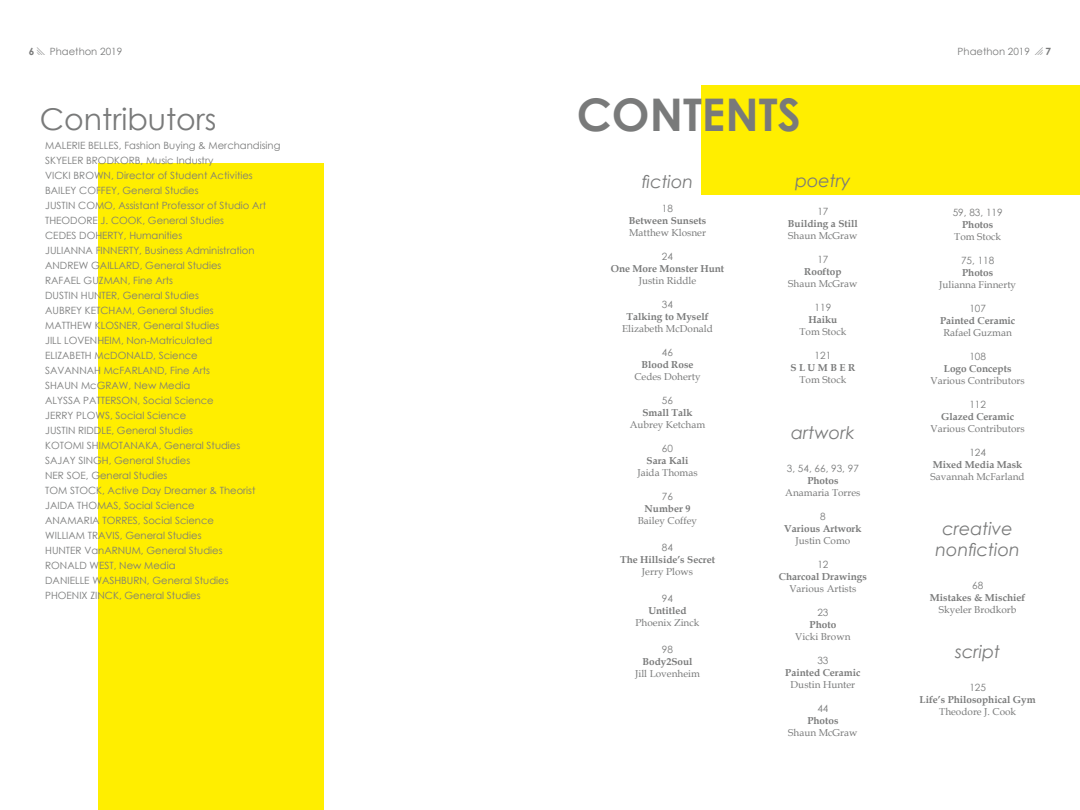
<style>
.page{position:relative;width:1080px;height:810px;background:#fff}
.page>*{position:absolute;margin:0;border:0;box-sizing:border-box;transform-origin:0 0}
.t1{font:700 45px "Century Gothic";color:#797a7a}
.t2{font:30px "Century Gothic";color:#797a7a}
.t3{font:italic 17.5px/21px "Century Gothic";color:#797a7a;text-align:center}
.t4{font:10px/15px "Century Gothic";color:#797a7a}
.t5{font:10px "Book Antiqua";color:#797a7a}
.t6{font:700 10px "Book Antiqua";color:#797a7a}
.t7{font:700 10px "Century Gothic";color:#797a7a}
.s1{font-weight:700}
</style>
<div class="page">
<div style="left:701px;top:86px;width:379px;height:109px;background:#fe0"></div>
<div style="left:99px;top:163px;width:225px;height:647px;background:#fe0"></div>
<p class="t7" style="left:29px;top:44px;width:7px">6</p>
<p class="t4" style="left:50px;top:44px;width:74px">Phaethon 2019</p>
<p class="t4" style="left:958px;top:44px;width:95px">Phaethon 2019 □ <span class="s1">7</span></p>
<h2 class="t2" style="left:40px;top:98px;width:178px">Contributors</h2>
<p class="t4" style="left:45px;top:137px;width:237px">MALERIE BELLES, Fashion Buying &amp; Merchandising SKYELER BRODKORB, Music Industry<br>VICKI BROWN, Director of Student Activities BAILEY COFFEY, General Studies<br>JUSTIN COMO, Assistant Professor of Studio Art THEODORE J. COOK, General Studies<br>CEDES DOHERTY, Humanities<br>JULIANNA FINNERTY, Business Administration ANDREW GAILLARD, General Studies<br>RAFAEL GUZMAN, Fine Arts<br>DUSTIN HUNTER, General Studies<br>AUBREY KETCHAM, General Studies<br>MATTHEW KLOSNER, General Studies<br>JILL LOVENHEIM, Non-Matriculated<br>ELIZABETH McDONALD, Science<br>SAVANNAH McFARLAND, Fine Arts<br>SHAUN McGRAW, New Media<br>ALYSSA PATTERSON, Social Science<br>JERRY PLOWS, Social Science<br>JUSTIN RIDDLE, General Studies<br>KOTOMI SHIMOTANAKA, General Studies<br>SAJAY SINGH, General Studies<br>NER SOE, General Studies<br>TOM STOCK, Active Day Dreamer &amp; Theorist JAIDA THOMAS, Social Science<br>ANAMARIA TORRES, Social Science<br>WILLIAM TRAVIS, General Studies<br>HUNTER VanARNUM, General Studies<br>RONALD WEST, New Media<br>DANIELLE WASHBURN, General Studies<br>PHOENIX ZINCK, General Studies</p>
<h1 class="t1" style="left:577px;top:80px;width:226px">CONTENTS</h1>
<h3 class="t3" style="left:642px;top:171px;width:53px">fiction</h3>
<p class="t4" style="left:662px;top:201px;width:13px">18</p>
<p class="t6" style="left:629px;top:214px;width:79px">Between Sunsets</p>
<p class="t5" style="left:629px;top:226px;width:78px">Matthew Klosner</p>
<p class="t4" style="left:662px;top:249px;width:13px">24</p>
<p class="t6" style="left:611px;top:262px;width:115px">One More Monster Hunt</p>
<p class="t5" style="left:639px;top:274px;width:59px">Justin Riddle</p>
<p class="t4" style="left:662px;top:297px;width:13px">34</p>
<p class="t6" style="left:626px;top:310px;width:84px">Talking to Myself</p>
<p class="t5" style="left:622px;top:322px;width:92px">Elizabeth McDonald</p>
<p class="t4" style="left:662px;top:345px;width:13px">46</p>
<p class="t6" style="left:642px;top:358px;width:53px">Blood Rose</p>
<p class="t5" style="left:634px;top:370px;width:68px">Cedes Doherty</p>
<p class="t4" style="left:662px;top:393px;width:13px">56</p>
<p class="t6" style="left:642px;top:406px;width:52px">Small Talk</p>
<p class="t5" style="left:630px;top:418px;width:77px">Aubrey Ketcham</p>
<p class="t4" style="left:662px;top:441px;width:13px">60</p>
<p class="t6" style="left:647px;top:454px;width:43px">Sara Kali</p>
<p class="t5" style="left:637px;top:466px;width:62px">Jaida Thomas</p>
<p class="t4" style="left:662px;top:489px;width:13px">76</p>
<p class="t6" style="left:645px;top:502px;width:47px">Number 9</p>
<p class="t5" style="left:638px;top:514px;width:61px">Bailey Coffey</p>
<p class="t4" style="left:662px;top:540px;width:13px">84</p>
<p class="t6" style="left:620px;top:553px;width:96px">The Hillside’s Secret</p>
<p class="t5" style="left:642px;top:565px;width:53px">Jerry Plows</p>
<p class="t4" style="left:662px;top:591px;width:13px">94</p>
<p class="t6" style="left:648px;top:604px;width:40px">Untitled</p>
<p class="t5" style="left:636px;top:616px;width:65px">Phoenix Zinck</p>
<p class="t4" style="left:662px;top:642px;width:13px">98</p>
<p class="t6" style="left:643px;top:655px;width:52px">Body2Soul</p>
<p class="t5" style="left:635px;top:667px;width:66px">Jill Lovenheim</p>
<h3 class="t3" style="left:795px;top:170px;width:57px">poetry</h3>
<p class="t4" style="left:817px;top:204px;width:13px">17</p>
<p class="t6" style="left:788px;top:217px;width:71px">Building a Still</p>
<p class="t5" style="left:788px;top:229px;width:71px">Shaun McGraw</p>
<p class="t4" style="left:817px;top:252px;width:13px">17</p>
<p class="t6" style="left:804px;top:265px;width:39px">Rooftop</p>
<p class="t5" style="left:788px;top:277px;width:71px">Shaun McGraw</p>
<p class="t4" style="left:815px;top:300px;width:18px">119</p>
<p class="t6" style="left:808px;top:313px;width:30px">Haiku</p>
<p class="t5" style="left:799px;top:325px;width:48px">Tom Stock</p>
<p class="t4" style="left:815px;top:348px;width:18px">121</p>
<p class="t6" style="left:790px;top:361px;width:66px">S L U M B E R</p>
<p class="t5" style="left:799px;top:373px;width:48px">Tom Stock</p>
<h3 class="t3" style="left:791px;top:422px;width:65px">artwork</h3>
<p class="t4" style="left:787px;top:461px;width:74px">3, 54, 66, 93, 97</p>
<p class="t6" style="left:807px;top:474px;width:33px">Photos</p>
<p class="t5" style="left:785px;top:486px;width:77px">Anamaria Torres</p>
<p class="t4" style="left:820px;top:509px;width:7px">8</p>
<p class="t6" style="left:784px;top:522px;width:79px">Various Artwork</p>
<p class="t5" style="left:795px;top:534px;width:56px">Justin Como</p>
<p class="t4" style="left:817px;top:557px;width:13px">12</p>
<p class="t6" style="left:779px;top:570px;width:90px">Charcoal Drawings</p>
<p class="t5" style="left:789px;top:582px;width:68px">Various Artists</p>
<p class="t4" style="left:817px;top:605px;width:13px">23</p>
<p class="t6" style="left:810px;top:618px;width:28px">Photo</p>
<p class="t5" style="left:795px;top:630px;width:57px">Vicki Brown</p>
<p class="t4" style="left:817px;top:653px;width:13px">33</p>
<p class="t6" style="left:785px;top:666px;width:77px">Painted Ceramic</p>
<p class="t5" style="left:791px;top:678px;width:66px">Dustin Hunter</p>
<p class="t4" style="left:817px;top:701px;width:13px">44</p>
<p class="t6" style="left:807px;top:714px;width:33px">Photos</p>
<p class="t5" style="left:788px;top:726px;width:71px">Shaun McGraw</p>
<p class="t4" style="left:953px;top:204px;width:51px">59, 83, 119</p>
<p class="t6" style="left:962px;top:217px;width:33px">Photos</p>
<p class="t5" style="left:954px;top:229px;width:48px">Tom Stock</p>
<p class="t4" style="left:961px;top:252px;width:35px">75, 118</p>
<p class="t6" style="left:962px;top:265px;width:33px">Photos</p>
<p class="t5" style="left:939px;top:277px;width:78px">Julianna Finnerty</p>
<p class="t4" style="left:969px;top:300px;width:18px">107</p>
<p class="t6" style="left:940px;top:313px;width:77px">Painted Ceramic</p>
<p class="t5" style="left:943px;top:325px;width:70px">Rafael Guzman</p>
<p class="t4" style="left:969px;top:348px;width:18px">108</p>
<p class="t6" style="left:944px;top:361px;width:69px">Logo Concepts</p>
<p class="t5" style="left:931px;top:373px;width:96px">Various Contributors</p>
<p class="t4" style="left:969px;top:396px;width:18px">112</p>
<p class="t6" style="left:941px;top:409px;width:75px">Glazed Ceramic</p>
<p class="t5" style="left:931px;top:421px;width:96px">Various Contributors</p>
<p class="t4" style="left:969px;top:444px;width:18px">124</p>
<p class="t6" style="left:933px;top:457px;width:91px">Mixed Media Mask</p>
<p class="t5" style="left:931px;top:469px;width:96px">Savannah McFarland</p>
<h3 class="t3" style="left:936px;top:517px;width:86px">creative nonfiction</h3>
<p class="t4" style="left:972px;top:577px;width:13px">68</p>
<p class="t6" style="left:930px;top:590px;width:97px">Mistakes &amp; Mischief</p>
<p class="t5" style="left:939px;top:602px;width:79px">Skyeler Brodkorb</p>
<h3 class="t3" style="left:955px;top:640px;width:46px">script</h3>
<p class="t4" style="left:969px;top:679px;width:18px">125</p>
<p class="t6" style="left:920px;top:692px;width:118px">Life’s Philosophical Gym</p>
<p class="t5" style="left:939px;top:704px;width:78px">Theodore J. Cook</p>
</div>
